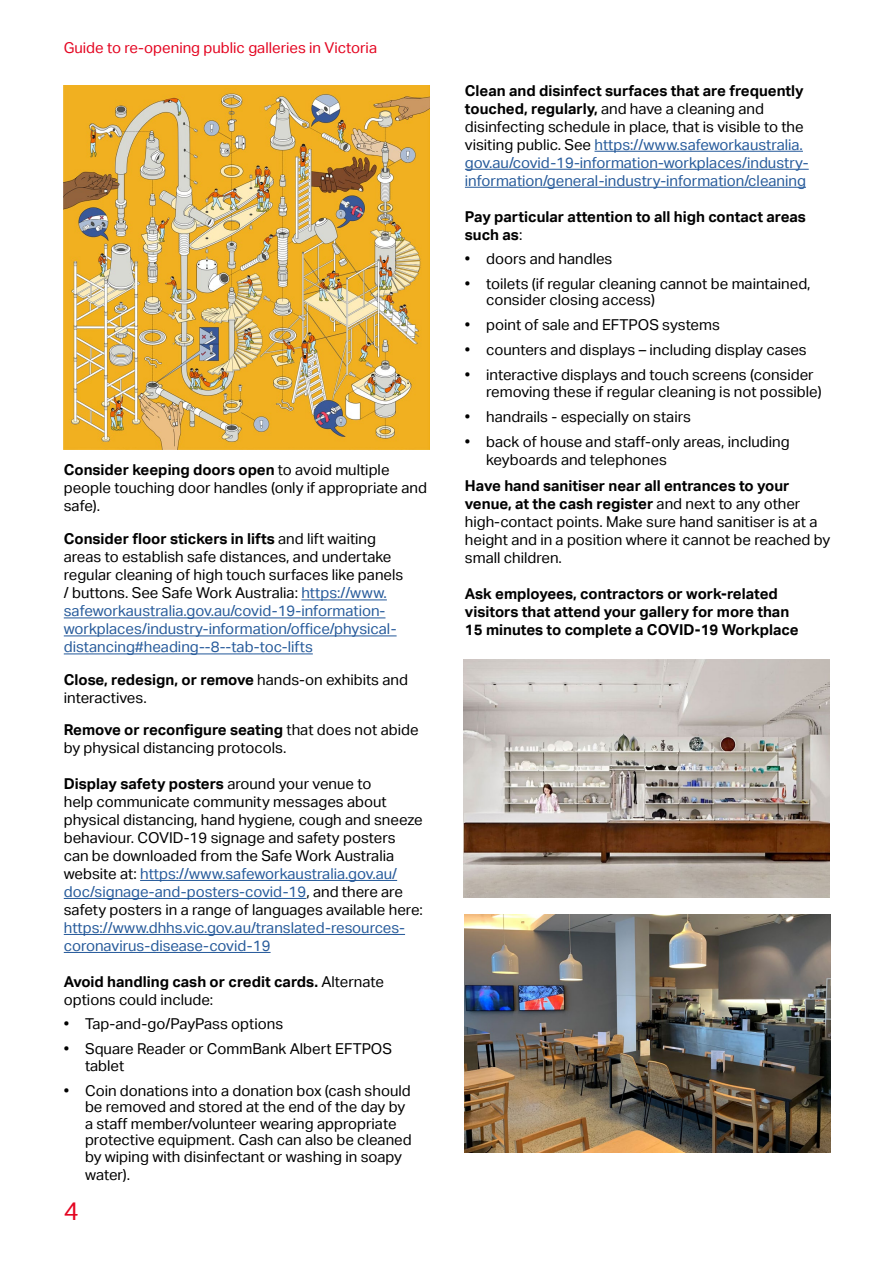
<style>
.page{position:relative;width:893px;height:1263px;background:#fff}
.page>*{position:absolute;margin:0;border:0;box-sizing:border-box;transform-origin:0 0}
.t1{font:25.5px "Aktiv Grotesk";color:#e40521}
.t2{font:15px/18px "Aktiv Grotesk";color:#000}
.t3{font:15px/18px "Aktiv Grotesk";color:#275b9b}
.t4{font:700 15px/18px "Aktiv Grotesk";color:#000}
.t5{font:15px "Aktiv Grotesk";color:#e40521}
.s1{font-weight:700}
.s2{font-weight:700;color:#000}
.s3{color:#000}
.s4{color:#275b9b}
.s5{font-weight:400}
</style>
<div class="page">
<hr style="left:301px;top:599px;width:86px;height:1px;background:#275b9b">
<hr style="left:64px;top:617px;width:321px;height:1px;background:#275b9b">
<hr style="left:64px;top:635px;width:333px;height:1px;background:#275b9b">
<hr style="left:64px;top:653px;width:249px;height:1px;background:#275b9b">
<hr style="left:140px;top:880px;width:257px;height:1px;background:#275b9b">
<hr style="left:64px;top:898px;width:242px;height:1px;background:#275b9b">
<hr style="left:64px;top:934px;width:341px;height:1px;background:#275b9b">
<hr style="left:64px;top:952px;width:207px;height:1px;background:#275b9b">
<hr style="left:594px;top:151px;width:209px;height:1px;background:#275b9b">
<hr style="left:465px;top:169px;width:344px;height:1px;background:#275b9b">
<hr style="left:465px;top:187px;width:341px;height:1px;background:#275b9b">
<img style="left:64px;top:85px;width:365px;height:364px">
<img style="left:465px;top:915px;width:366px;height:238px">
<img style="left:463px;top:659px;width:366px;height:238px">
<p class="t5" style="left:64px;top:39px;width:315px">Guide to re-opening public galleries in Victoria</p>
<p class="t2" style="left:64px;top:461px;width:365px"><span class="s1">Consider keeping doors open</span> to avoid multiple people touching door handles (only if appropriate and safe).</p>
<p class="t3" style="left:64px;top:530px;width:341px"><span class="s2">Consider floor stickers in lifts</span> <span class="s3">and lift waiting areas to establish safe distances, and undertake regular cleaning of high touch surfaces like panels / buttons. See Safe Work Australia:</span> https://www. safeworkaustralia.gov.au/covid-19-information&shy;workplaces/industry-information/office/physical&shy;distancing#heading--8--tab-toc-lifts</p>
<p class="t2" style="left:64px;top:671px;width:346px"><span class="s1">Close, redesign, or remove</span> hands-on exhibits and interactives.</p>
<p class="t2" style="left:64px;top:721px;width:356px"><span class="s1">Remove or reconfigure seating</span> that does not abide by physical distancing protocols.</p>
<p class="t2" style="left:64px;top:775px;width:360px"><span class="s1">Display safety posters</span> around your venue to<br>help communicate community messages about physical distancing, hand hygiene, cough and sneeze behaviour. COVID-19 signage and safety posters can be downloaded from the Safe Work Australia website at: <span class="s4">https://www.safeworkaustralia.gov.au/ doc/signage-and-posters-covid-19</span>, and there are safety posters in a range of languages available here:</p>
<p class="t3" style="left:64px;top:919px;width:343px">https://www.dhhs.vic.gov.au/translated-resources&shy;coronavirus-disease-covid-19</p>
<p class="t4" style="left:64px;top:973px;width:322px">Avoid handling cash or credit cards. <span class="s5">Alternate options could include:</span></p>
<p class="t2" style="left:64px;top:1015px;width:221px">• Tap-and-go/PayPass options</p>
<p class="t2" style="left:85px;top:1040px;width:309px;line-height:16.5px;text-indent:-21px">• Square Reader or CommBank Albert EFTPOS tablet</p>
<p class="t2" style="left:85px;top:1082px;width:328px;line-height:16.5px;text-indent:-21px">• Coin donations into a donation box (cash should be removed and stored at the end of the day by a staff member/volunteer wearing appropriate protective equipment. Cash can also be cleaned by wiping with disinfectant or washing in soapy</p>
<p class="t2" style="left:85px;top:1165px;width:47px">water).</p>
<h1 class="t1" style="left:64px;top:1197px;width:17px">4</h1>
<p class="t3" style="left:465px;top:82px;width:345px"><span class="s2">Clean and disinfect surfaces that are frequently touched, regularly,</span> <span class="s3">and have a cleaning and disinfecting schedule in place, that is visible to the visiting public. See</span> https://www.safeworkaustralia. gov.au/covid-19-information-workplaces/industry&shy;information/general-industry-information/cleaning</p>
<p class="t4" style="left:465px;top:208px;width:343px">Pay particular attention to all high contact areas such as<span class="s5">:</span></p>
<p class="t2" style="left:465px;top:250px;width:149px">• doors and handles</p>
<p class="t2" style="left:486px;top:275px;width:326px;line-height:16.5px;text-indent:-21px">• toilets (if regular cleaning cannot be maintained, consider closing access)</p>
<p class="t2" style="left:465px;top:316px;width:257px">• point of sale and EFTPOS systems</p>
<p class="t2" style="left:465px;top:341px;width:343px">• counters and displays – including display cases</p>
<p class="t2" style="left:486px;top:367px;width:337px;line-height:16.5px;text-indent:-21px">• interactive displays and touch screens (consider removing these if regular cleaning is not possible)</p>
<p class="t2" style="left:465px;top:408px;width:227px">• handrails - especially on stairs</p>
<p class="t2" style="left:486px;top:433px;width:305px;text-indent:-21px">• back of house and staff-only areas, including keyboards and telephones</p>
<p class="t2" style="left:465px;top:477px;width:367px"><span class="s1">Have hand sanitiser near all entrances to your venue, at the cash register</span> and next to any other high-contact points. Make sure hand sanitiser is at a height and in a position where it cannot be reached by small children.</p>
<p class="t4" style="left:465px;top:585px;width:335px">Ask employees, contractors or work-related visitors that attend your gallery for more than<br>15 minutes to complete a COVID-19 Workplace</p>
</div>
